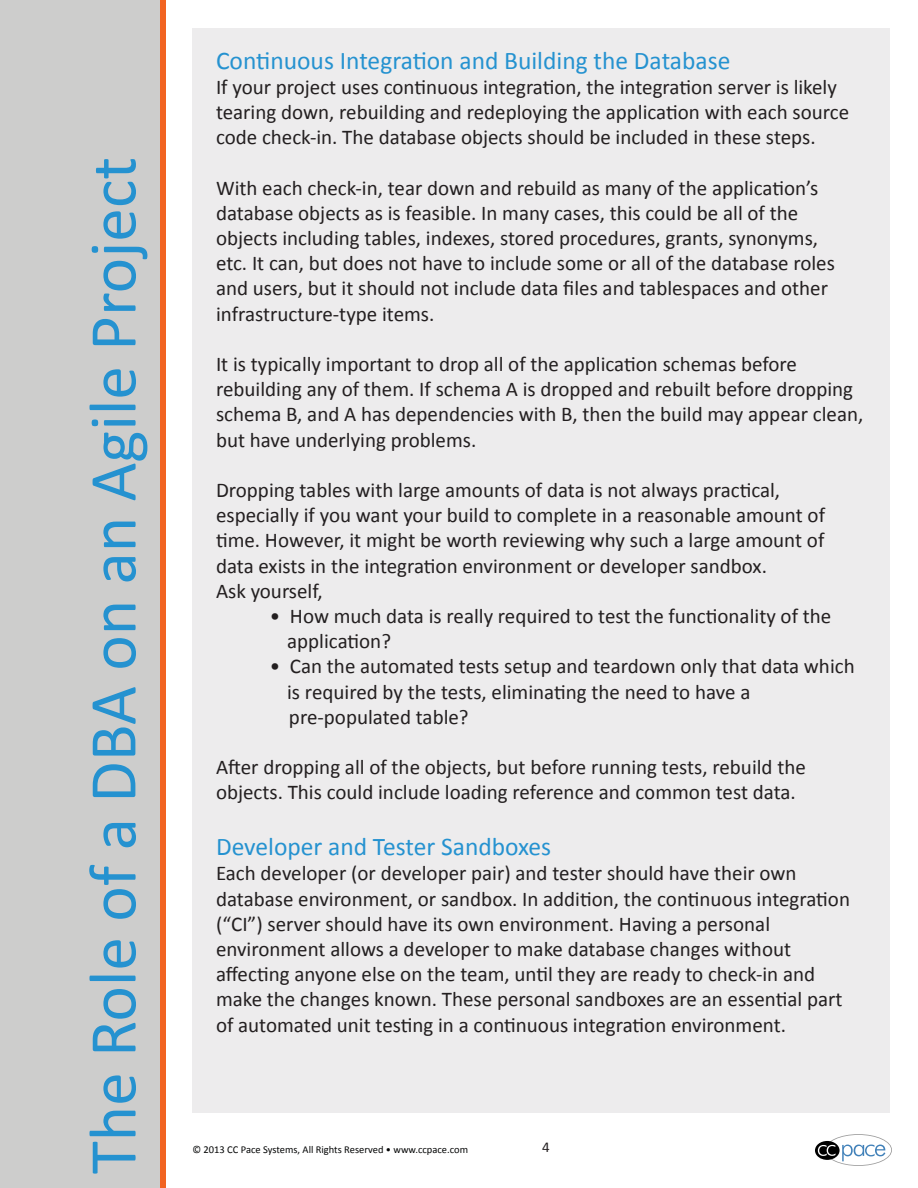
<style>
.page{position:relative;width:918px;height:1188px;background:#fff}
.page>*{position:absolute;margin:0;border:0;box-sizing:border-box;transform-origin:0 0}
.t1{font:67.5px "Calibri";color:#2592d0}
.t2{font:25.5px "Calibri";color:#2592d0}
.t3{font:21px/25.2px "Calibri";color:#231f20}
.t4{font:15px "Calibri";color:#231f20}
.t5{font:10.5px "Calibri";color:#050606}
</style>
<div class="page">
<div style="left:0;top:0;width:160px;height:1188px;background:#cdcdcc"></div>
<div style="left:160px;top:0;width:6px;height:1188px;background:#f26421"></div>
<div style="left:192px;top:28px;width:698px;height:1085px;background:#edeced"></div>
<svg style="left:815px;top:1141px;width:25px;height:19px"></svg>
<svg style="left:818px;top:1134px;width:74px;height:32px"></svg>
<p class="t1" style="left:70px;top:1174px;width:1019px;rotate:-90deg">The Role of a DBA on an Agile Project</p>
<p class="t2" style="left:216px;top:44px;width:516px">Continuous Integration and Building the Database</p>
<p class="t3" style="left:216px;top:74px;width:635px">If your project uses continuous integration, the integration server is likely tearing down, rebuilding and redeploying the application with each source code check-in. The database objects should be included in these steps.</p>
<p class="t3" style="left:216px;top:175px;width:620px">With each check-in, tear down and rebuild as many of the application’s database objects as is feasible. In many cases, this could be all of the objects including tables, indexes, stored procedures, grants, synonyms, etc. It can, but does not have to include some or all of the database roles and users, but it should not include data files and tablespaces and other infrastructure-type items.</p>
<p class="t3" style="left:216px;top:352px;width:649px">It is typically important to drop all of the application schemas before rebuilding any of them. If schema A is dropped and rebuilt before dropping schema B, and A has dependencies with B, then the build may appear clean, but have underlying problems.</p>
<p class="t3" style="left:216px;top:478px;width:611px">Dropping tables with large amounts of data is not always practical, especially if you want your build to complete in a reasonable amount of time. However, it might be worth reviewing why such a large amount of data exists in the integration environment or developer sandbox.</p>
<p class="t3" style="left:216px;top:578px;width:108px">Ask yourself,</p>
<p class="t3" style="left:270px;top:604px;width:563px">• How much data is really required to test the functionality of the</p>
<p class="t3" style="left:287px;top:629px;width:105px">application?</p>
<p class="t3" style="left:270px;top:654px;width:586px">• Can the automated tests setup and teardown only that data which</p>
<p class="t3" style="left:287px;top:679px;width:465px">is required by the tests, eliminating the need to have a</p>
<p class="t3" style="left:289px;top:704px;width:181px">pre-populated table?</p>
<p class="t3" style="left:216px;top:755px;width:591px">After dropping all of the objects, but before running tests, rebuild the objects. This could include loading reference and common test data.</p>
<p class="t2" style="left:216px;top:831px;width:337px">Developer and Tester Sandboxes</p>
<p class="t3" style="left:216px;top:861px;width:636px">Each developer (or developer pair) and tester should have their own database environment, or sandbox. In addition, the continuous integration (“CI”) server should have its own environment. Having a personal environment allows a developer to make database changes without affecting anyone else on the team, until they are ready to check-in and make the changes known. These personal sandboxes are an essential part of automated unit testing in a continuous integration environment.</p>
<p class="t5" style="left:192px;top:1143px;width:277px">© 2013 CC Pace Systems, All Rights Reserved • www.ccpace.com</p>
<p class="t4" style="left:542px;top:1138px;width:9px">4</p>
</div>
